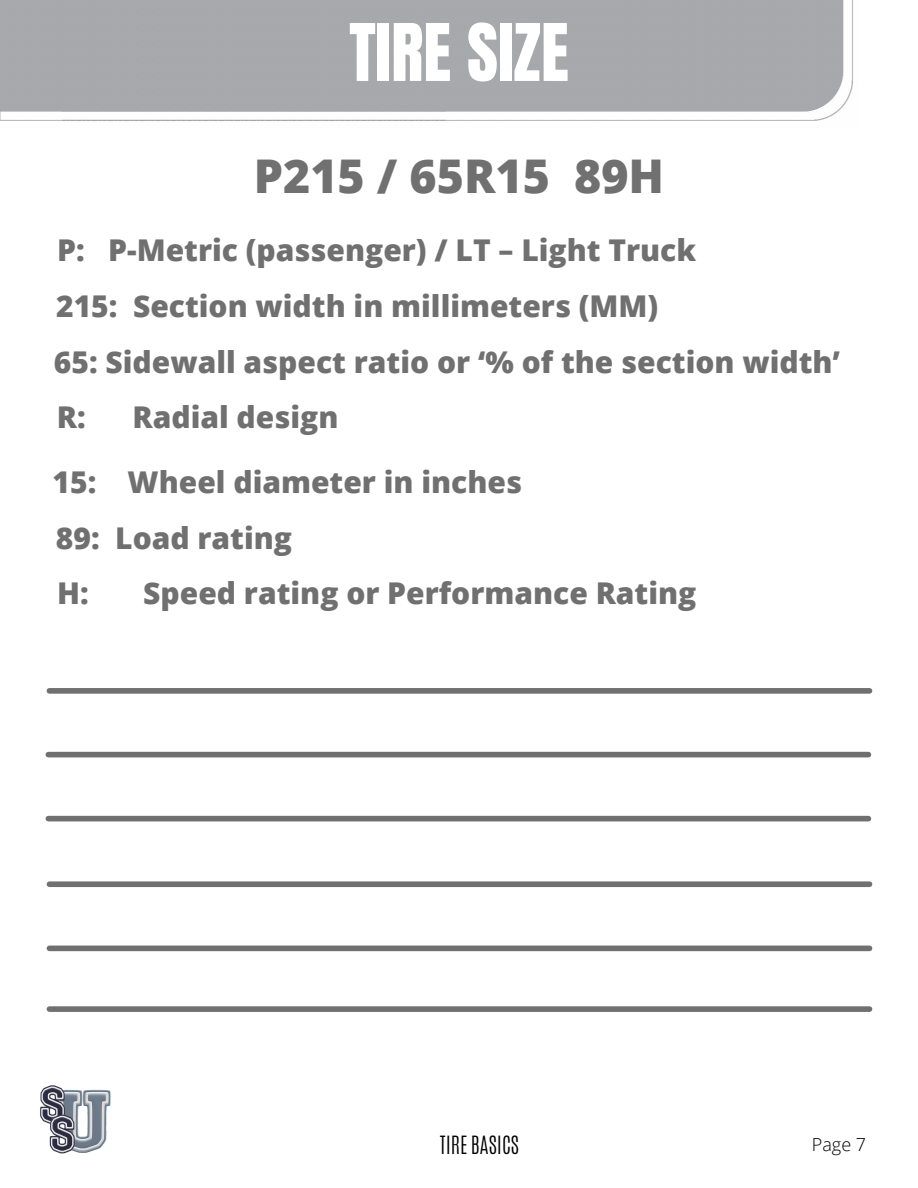
<style>
.page{position:relative;width:918px;height:1188px;background:#fff}
.page>*{position:absolute;margin:0;border:0;box-sizing:border-box;transform-origin:0 0}
.t1{font:67.5px "Anton";color:#fff}
.t2{font:800 46.5px "Open Sans";color:#707070}
.t3{font:800 30px "Open Sans";color:#707070}
.t4{font:300 21px "Antonio";color:#000}
.t5{font:300 18px "Open Sans";color:#000}
</style>
<div class="page">
<img style="left:40px;top:1085px;width:71px;height:69px">
<div style="left:49px;top:688px;width:821px;height:6px;background:#707070"></div>
<div style="left:48px;top:752px;width:820px;height:5px;background:#707070"></div>
<div style="left:48px;top:816px;width:820px;height:5px;background:#707070"></div>
<div style="left:49px;top:881px;width:821px;height:6px;background:#707070"></div>
<div style="left:49px;top:946px;width:821px;height:5px;background:#707070"></div>
<div style="left:49px;top:1006px;width:821px;height:6px;background:#707070"></div>
<p class="t1" style="left:349px;top:4px;width:221px">TIRE SIZE</p>
<p class="t2" style="left:254px;top:143px;width:412px">P215 / 65R15 89H</p>
<p class="t3" style="left:57px;top:229px;width:640px">P: P-Metric (passenger) / LT – Light Truck</p>
<p class="t3" style="left:56px;top:285px;width:604px">215: Section width in millimeters (MM)</p>
<p class="t3" style="left:54px;top:341px;width:788px">65: Sidewall aspect ratio or ‘% of the section width’</p>
<p class="t3" style="left:57px;top:396px;width:30px">R:</p>
<p class="t3" style="left:132px;top:396px;width:207px">Radial design</p>
<p class="t3" style="left:53px;top:461px;width:471px">15: Wheel diameter in inches</p>
<p class="t3" style="left:56px;top:517px;width:238px">89: Load rating</p>
<p class="t3" style="left:57px;top:572px;width:33px">H:</p>
<p class="t3" style="left:143px;top:572px;width:555px">Speed rating or Performance Rating</p>
<p class="t4" style="left:440px;top:1130px;width:81px">TIRE BASICS</p>
<p class="t5" style="left:812px;top:1131px;width:56px">Page 7</p>
</div>
